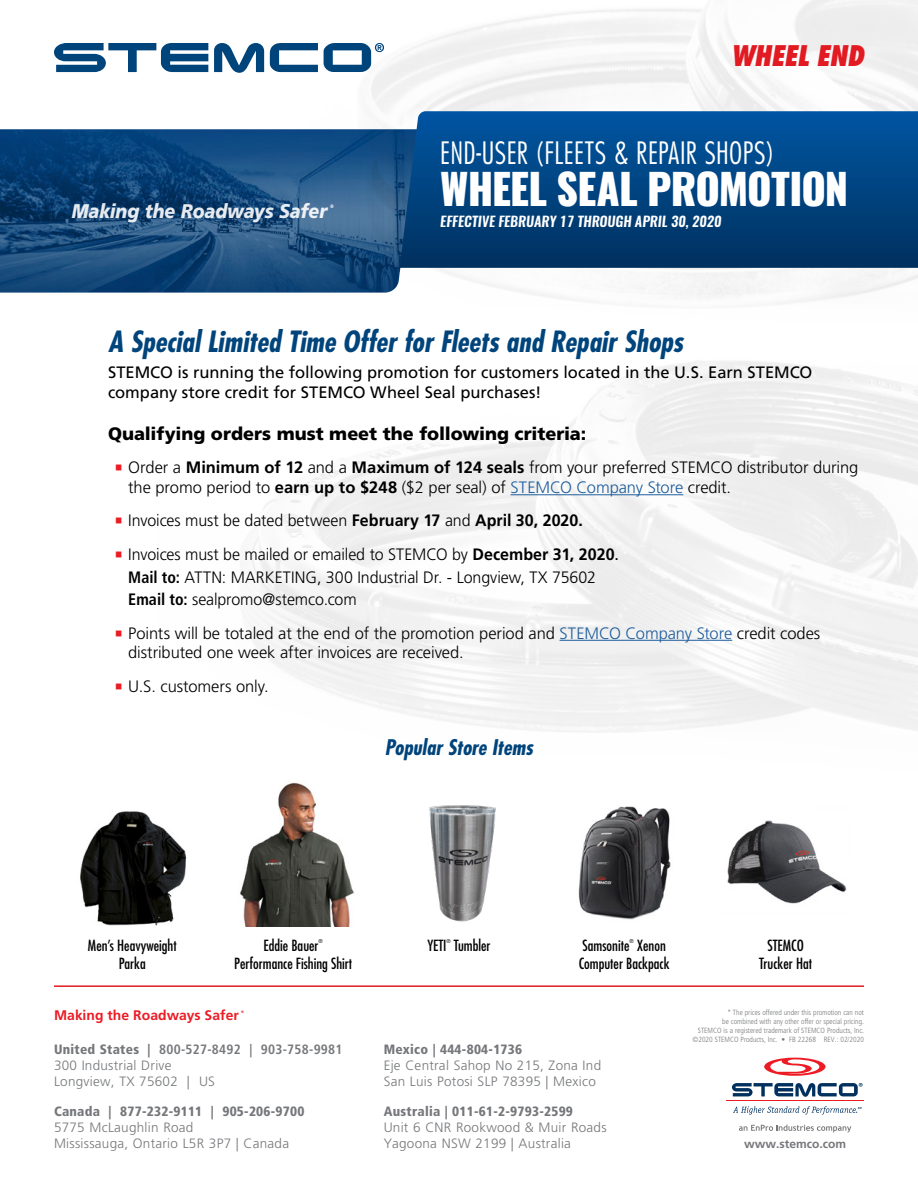
<style>
.page{position:relative;width:918px;height:1188px;background:#fff}
.page>*{position:absolute;margin:0;border:0;box-sizing:border-box;transform-origin:0 0}
.t1{font:800 42px "Oswald";letter-spacing:-.02em;color:#fff}
.t2{font:300 condensed 30px "Futura Std";letter-spacing:.01em;color:#fff}
.t3{font:italic 700 condensed 28.5px "Futura Std";color:#00447c}
.t4{font:italic 800 condensed 27.6px "Futura Std";letter-spacing:-.025em;color:#e21a22}
.t5{font:italic 700 condensed 21px "Futura Std";color:#00447c}
.t6{font:italic 900 19.8px "Frutiger LT Std";letter-spacing:-.005em;color:#fff;scale:.9 1}
.t7{font:900 18px "Frutiger LT Std";letter-spacing:-.005em;color:#000}
.t8{font:300 16.5px/19.8px "Frutiger LT Std";letter-spacing:-.005em;color:#000}
.Body{font:16.5px/19.8px "Frutiger LT Std";color:#000}
.t9{font:condensed 15px/18px "Futura Std";color:#000;text-align:center}
.t10{font:italic 600 13.95px "Oswald";color:#fff}
.t11{font:700 13.95px "Frutiger LT Std";letter-spacing:.005em;color:#ec1b24}
.t12{font:300 13.5px/16.2px "Frutiger LT Std";letter-spacing:.02em;color:#75777a}
.t13{font:900 condensed 13.5px "Frutiger LT Std";letter-spacing:.02em;color:#75777a}
.t14{font:700 12px "Frutiger LT Std";color:#75777a}
.t15{font:300 condensed 7.5px/9px "Frutiger LT Std";color:#75777a;text-align:right}
.t16{font:condensed 5.25px "Futura Std";color:#000}
.t17{font:italic 900 4.95px "Frutiger LT Std";color:#fff;scale:.9 1}
.t18{font:700 3.45px "Frutiger LT Std";color:#ec1b24}
.s1{color:#ec1b24}
.s2{font-weight:700}
.s3{color:#1f5e9d}
.s4{font-weight:400}
.s5{font-weight:700;font-stretch:condensed}
.s6{font-weight:900;font-stretch:condensed}
</style>
<div class="page">
<img style="left:172px;top:0;width:746px;height:927px">
<svg style="left:764px;top:1058px;width:62px;height:18px"></svg>
<hr style="left:726px;top:1100px;width:138px;height:1px;background:#ec1b24">
<svg style="left:733px;top:1106px;width:129px;height:9px"></svg>
<svg style="left:732px;top:1083px;width:131px;height:14px"></svg>
<svg style="left:739px;top:1125px;width:112px;height:7px"></svg>
<hr style="left:54px;top:985px;width:810px;height:2px;background:#e21a22">
<svg style="left:54px;top:43px;width:154px;height:29px"></svg>
<svg style="left:214px;top:43px;width:50px;height:30px"></svg>
<svg style="left:270px;top:43px;width:48px;height:29px"></svg>
<svg style="left:324px;top:43px;width:60px;height:29px"></svg>
<hr style="left:511px;top:494px;width:172px;height:1px;background:#1f5e9d">
<hr style="left:560px;top:640px;width:172px;height:1px;background:#1f5e9d">
<img style="left:0;top:129px;width:417px;height:164px">
<svg style="left:400px;top:111px;width:518px;height:157px;background:#024481"></svg>
<img style="left:234px;top:781px;width:127px;height:145px">
<img style="left:80px;top:810px;width:111px;height:115px">
<img style="left:571px;top:798px;width:107px;height:128px">
<img style="left:719px;top:798px;width:130px;height:128px">
<img style="left:417px;top:791px;width:87px;height:136px">
<p class="t6" style="left:72px;top:199px;width:285px">Making the Roadways Safer</p>
<p class="t17" style="left:330px;top:203px;width:5px">®</p>
<h3 class="t4" style="left:731px;top:38px;width:135px">WHEEL END</h3>
<p class="t2" style="left:440px;top:134px;width:336px">END-USER (FLEETS &amp; REPAIR SHOPS)</p>
<p class="t1" style="left:440px;top:159px;width:410px">WHEEL SEAL PROMOTION</p>
<p class="t10" style="left:440px;top:211px;width:283px">EFFECTIVE FEBRUARY 17 THROUGH APRIL 30, 2020</p>
<p class="t3" style="left:108px;top:324px;width:577px">A Special Limited Time Offer for Fleets and Repair Shops</p>
<p class="Body" style="left:108px;top:363px;width:706px">STEMCO is running the following promotion for customers located in the U.S. Earn STEMCO company store credit for STEMCO Wheel Seal purchases!</p>
<p class="t7" style="left:108px;top:423px;width:480px">Qualifying orders must meet the following criteria:</p>
<p class="t8" style="left:128px;top:458px;width:731px;text-indent:-14px"><span class="s1">○</span> Order a <span class="s2">Minimum of 12</span> and a <span class="s2">Maximum of 124 seals</span> from your preferred STEMCO distributor during the promo period to <span class="s2">earn up to $248</span> ($2 per seal) of <span class="s3">STEMCO Company Store</span> credit.</p>
<p class="t8" style="left:115px;top:511px;width:470px"><span class="s1">○</span> Invoices must be dated between <span class="s2">February 17</span> and <span class="s2">April 30, 2020.</span></p>
<p class="t8" style="left:128px;top:543px;width:492px;line-height:22.8px;text-indent:-14px"><span class="s1">○</span> Invoices must be mailed or emailed to STEMCO by <span class="s2">December 31, 2020</span><span class="s4">.<br></span><span class="s5">Mail to:</span> ATTN: MARKETING, 300 Industrial Dr. - Longview, TX 75602<br><span class="s5">Email to:</span> sealpromo@stemco.com</p>
<p class="t8" style="left:128px;top:623px;width:694px;text-indent:-14px"><span class="s1">○</span> Points will be totaled at the end of the promotion period and <span class="s3">STEMCO Company Store</span> credit codes distributed one week after invoices are received.</p>
<p class="t8" style="left:115px;top:676px;width:156px"><span class="s1">○</span> U.S. customers only.</p>
<p class="t5" style="left:385px;top:734px;width:150px">Popular Store Items</p>
<p class="t9" style="left:88px;top:936px;width:90px">Men’s Heavyweight<br>Parka</p>
<p class="t9" style="left:583px;top:936px;width:48px">Samsonite</p>
<p class="t16" style="left:629px;top:938px;width:6px">®</p>
<p class="t9" style="left:264px;top:936px;width:57px">Eddie Bauer</p>
<p class="t16" style="left:319px;top:938px;width:6px">®</p>
<p class="t9" style="left:234px;top:954px;width:119px">Performance Fishing Shirt</p>
<p class="t9" style="left:427px;top:936px;width:21px">YETI</p>
<p class="t16" style="left:447px;top:938px;width:6px">®</p>
<p class="t9" style="left:454px;top:936px;width:38px">Tumbler</p>
<p class="t9" style="left:579px;top:936px;width:92px;text-align:right">Xenon<br>Computer Backpack</p>
<p class="t9" style="left:759px;top:936px;width:54px">STEMCO<br>Trucker Hat</p>
<p class="t11" style="left:54px;top:1007px;width:186px">Making the Roadways Safer</p>
<p class="t18" style="left:241px;top:1010px;width:4px">®</p>
<p class="t12" style="left:54px;top:1041px;width:290px"><span class="s6">United States |</span> <span class="s5">800-527-8492 | 903-758-9981<br></span>300 Industrial Drive<br>Longview, TX 75602 | US</p>
<p class="t13" style="left:54px;top:1103px;width:252px">Canada | 877-232-9111 | 905-206-9700</p>
<p class="t12" style="left:54px;top:1119px;width:237px">5775 McLaughlin Road<br>Mississauga, Ontario L5R 3P7 | Canada</p>
<p class="t13" style="left:384px;top:1041px;width:140px">Mexico | 444-804-1736</p>
<p class="t12" style="left:384px;top:1057px;width:219px">Eje Central Sahop No 215, Zona Ind<br>San Luis Potosi SLP 78395 | Mexico</p>
<p class="t13" style="left:384px;top:1103px;width:191px">Australia | 011-61-2-9793-2599</p>
<p class="t12" style="left:384px;top:1119px;width:224px">Unit 6 CNR Rookwood &amp; Muir Roads<br>Yagoona NSW 2199 | Australia</p>
<p class="t15" style="left:692px;top:1008px;width:173px">* The prices offered under this promotion can not<br>be combined with any other offer or special pricing.<br>STEMCO is a registered trademark of STEMCO Products, Inc. ©2020 STEMCO Products, Inc. • FB 22268 REV.: 02/2020</p>
<p class="t14" style="left:744px;top:1136px;width:104px">www.stemco.com</p>
</div>
